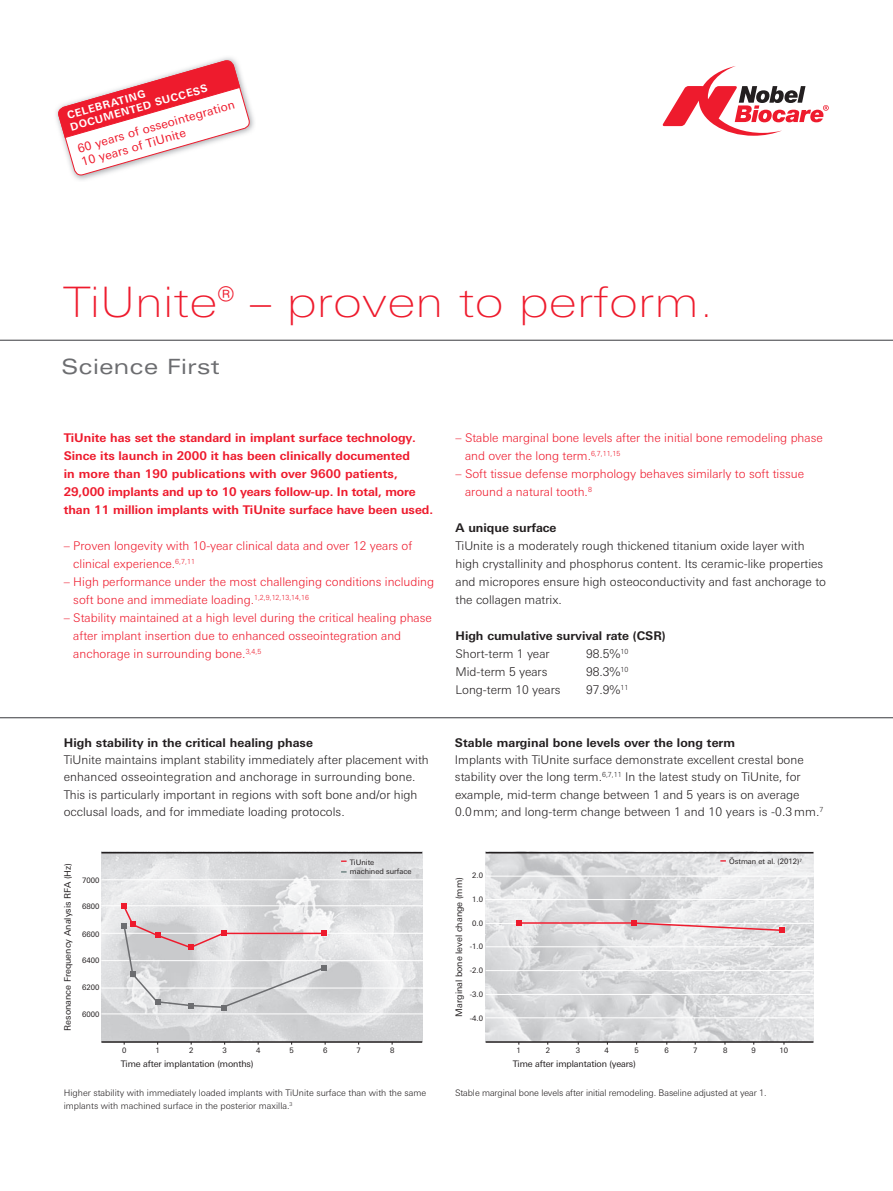
<style>
.page{position:relative;width:893px;height:1191px;background:#fff}
.page>*{position:absolute;margin:0;border:0;box-sizing:border-box;transform-origin:0 0}
.t1{font:100 42px "LT Univers Extd";letter-spacing:.015em;color:#ee1b2d}
.t2{font:21px "LT Univers Extd";letter-spacing:.025em;color:#6c6d70}
.t3{font:300 12px/17.2px "LT Univers Basic";color:#231f20}
.t4{font:300 12px/18px "LT Univers Basic";color:#ee1b2d}
.t5{font:700 12px/18px "LT Univers Basic";color:#ee1b2d}
.t6{font:700 12px "LT Univers Basic";letter-spacing:.005em;color:#231f20}
.t7{font:12px/14.2px "LT Univers Basic";color:#ee1b2d}
.t8{font:700 10.5px/11.7px "LT Univers Basic";color:#fff}
.t9{font:300 9px/13.5px "LT Univers Basic";color:#231f20}
.t10{font:9px "LT Univers Basic";letter-spacing:-.01em;color:#231f20}
.t11{font:7.5px/9.3px "LT Univers Basic";color:#231f20}
</style>
<div class="page">
<img style="left:102px;top:853px;width:320px;height:188px">
<img style="left:486px;top:853px;width:327px;height:188px">
<svg style="left:663px;top:66px;width:166px;height:70px"></svg>
<hr style="left:0;top:339px;width:893px;height:2px;background:#6c6d70">
<hr style="left:0;top:717px;width:893px;height:1px;background:#6c6d70">
<img style="left:56px;top:57px;width:198px;height:123px">
<svg style="left:57px;top:59px;width:194px;height:118px"></svg>
<svg style="left:341px;top:860px;width:6px;height:2px"></svg>
<hr style="left:486px;top:852px;width:327px;height:1px;background:#231f20">
<hr style="left:101px;top:852px;width:321px;height:1px;background:#231f20">
<hr style="left:486px;top:875px;width:327px;height:1px;background:#fff">
<hr style="left:101px;top:879px;width:322px;height:1px;background:#fff">
<hr style="left:486px;top:899px;width:327px;height:1px;background:#fff">
<hr style="left:101px;top:905px;width:322px;height:1px;background:#fff">
<hr style="left:486px;top:923px;width:327px;height:1px;background:#fff">
<hr style="left:101px;top:933px;width:322px;height:1px;background:#fff">
<hr style="left:486px;top:946px;width:327px;height:1px;background:#fff">
<hr style="left:101px;top:960px;width:322px;height:1px;background:#fff">
<hr style="left:486px;top:970px;width:327px;height:1px;background:#fff">
<hr style="left:101px;top:987px;width:322px;height:1px;background:#fff">
<hr style="left:486px;top:994px;width:327px;height:1px;background:#fff">
<hr style="left:101px;top:1013px;width:322px;height:1px;background:#fff">
<hr style="left:486px;top:1017px;width:327px;height:1px;background:#fff">
<hr style="left:486px;top:1041px;width:327px;height:1px;background:#231f20">
<hr style="left:101px;top:1041px;width:321px;height:1px;background:#231f20">
<svg style="left:516px;top:920px;width:269px;height:13px;background:#e2c6c9"></svg>
<svg style="left:121px;top:903px;width:206px;height:108px;background:#d8d5d7"></svg>
<p class="t8" style="left:66px;top:111px;width:144px;rotate:-16deg">CELEBRATING<br>DOCUMENTED SUCCESS</p>
<p class="t7" style="left:76px;top:142px;width:164px;rotate:-16deg">60 years of osseointegration<br>10 years of TiUnite</p>
<h1 class="t1" style="left:63px;top:287px;width:652px">TiUnite® – proven to perform.</h1>
<h2 class="t2" style="left:62px;top:356px;width:160px">Science First</h2>
<p class="t5" style="left:64px;top:430px;width:371px">TiUnite has set the standard in implant surface technology.<br>Since its launch in 2000 it has been clinically documented<br>in more than 190 publications with over 9600 patients, 29,000 implants and up to 10 years follow-up. In total, more than 11 million implants with TiUnite surface have been used.</p>
<p class="t4" style="left:73px;top:538px;width:340px;text-indent:-10px">– Proven longevity with 10-year clinical data and over 12 years of clinical experience.<sup>6,7,11</sup></p>
<p class="t4" style="left:73px;top:574px;width:362px;text-indent:-10px">– High performance under the most challenging conditions including soft bone and immediate loading.<sup>1,2,9,12,13,14,16</sup></p>
<p class="t4" style="left:73px;top:610px;width:360px;text-indent:-10px">– Stability maintained at a high level during the critical healing phase after implant insertion due to enhanced osseointegration and anchorage in surrounding bone.<sup>3,4,5</sup></p>
<p class="t6" style="left:64px;top:737px;width:251px">High stability in the critical healing phase</p>
<p class="t3" style="left:64px;top:752px;width:367px">TiUnite maintains implant stability immediately after placement with enhanced osseointegration and anchorage in surrounding bone.<br>This is particularly important in regions with soft bone and/or high occlusal loads, and for immediate loading protocols.</p>
<p class="t4" style="left:465px;top:430px;width:359px;text-indent:-10px">– Stable marginal bone levels after the initial bone remodeling phase and over the long term.<sup>6,7,11,15</sup></p>
<p class="t4" style="left:465px;top:466px;width:341px;text-indent:-10px">– Soft tissue defense morphology behaves similarly to soft tissue around a natural tooth.<sup>8</sup></p>
<p class="t6" style="left:455px;top:522px;width:103px">A unique surface</p>
<p class="t3" style="left:455px;top:538px;width:372px;line-height:18px">TiUnite is a moderately rough thickened titanium oxide layer with high crystallinity and phosphorus content. Its ceramic-like properties and micropores ensure high osteoconductivity and fast anchorage to the collagen matrix.</p>
<p class="t6" style="left:455px;top:630px;width:212px">High cumulative survival rate (CSR)</p>
<p class="t3" style="left:455px;top:647px;width:96px">Short-term 1 year</p>
<p class="t3" style="left:586px;top:647px;width:44px">98.5%<sup>10</sup></p>
<p class="t3" style="left:455px;top:665px;width:93px">Mid-term 5 years</p>
<p class="t3" style="left:586px;top:665px;width:44px">98.3%<sup>10</sup></p>
<p class="t3" style="left:455px;top:683px;width:107px">Long-term 10 years</p>
<p class="t3" style="left:586px;top:683px;width:44px">97.9%<sup>11</sup></p>
<p class="t6" style="left:455px;top:737px;width:282px">Stable marginal bone levels over the long term</p>
<p class="t3" style="left:455px;top:752px;width:370px">Implants with TiUnite surface demonstrate excellent crestal bone stability over the long term.<sup>6,7,11</sup> In the latest study on TiUnite, for example, mid-term change between 1 and 5 years is on average<br>0.0 mm; and long-term change between 1 and 10 years is -0.3 mm.<sup>7</sup></p>
<p class="t10" style="left:63px;top:1030px;width:169px;rotate:-90deg">Resonance Frequency Analysis RFA (Hz)</p>
<p class="t11" style="left:82px;top:875px;width:19px">7000</p>
<p class="t11" style="left:82px;top:902px;width:19px">6800</p>
<p class="t11" style="left:82px;top:929px;width:19px">6600</p>
<p class="t11" style="left:82px;top:956px;width:19px">6400</p>
<p class="t11" style="left:82px;top:983px;width:19px">6200</p>
<p class="t11" style="left:82px;top:1010px;width:19px">6000</p>
<p class="t11" style="left:350px;top:857px;width:63px">TiUnite<br>machined surface</p>
<p class="t11" style="left:729px;top:857px;width:74px">Östman et al. (2012)<sup>7</sup></p>
<p class="t11" style="left:472px;top:871px;width:12px">2.0</p>
<p class="t11" style="left:472px;top:895px;width:12px">1.0</p>
<p class="t11" style="left:472px;top:919px;width:12px">0.0</p>
<p class="t11" style="left:470px;top:942px;width:15px">-1.0</p>
<p class="t11" style="left:470px;top:966px;width:15px">-2.0</p>
<p class="t11" style="left:470px;top:990px;width:15px">-3.0</p>
<p class="t11" style="left:470px;top:1013px;width:15px">-4.0</p>
<p class="t10" style="left:454px;top:1016px;width:141px;rotate:-90deg">Marginal bone level change (mm)</p>
<p class="t11" style="left:122px;top:1046px;width:6px">0</p>
<p class="t11" style="left:156px;top:1046px;width:6px">1</p>
<p class="t11" style="left:189px;top:1046px;width:6px">2</p>
<p class="t11" style="left:223px;top:1046px;width:6px">3</p>
<p class="t11" style="left:256px;top:1046px;width:6px">4</p>
<p class="t11" style="left:290px;top:1046px;width:6px">5</p>
<p class="t11" style="left:323px;top:1046px;width:6px">6</p>
<p class="t11" style="left:357px;top:1046px;width:6px">7</p>
<p class="t11" style="left:390px;top:1046px;width:6px">8</p>
<p class="t10" style="left:121px;top:1059px;width:134px">Time after implantation (months)</p>
<p class="t11" style="left:517px;top:1046px;width:6px">1</p>
<p class="t11" style="left:546px;top:1046px;width:6px">2</p>
<p class="t11" style="left:576px;top:1046px;width:6px">3</p>
<p class="t11" style="left:604px;top:1046px;width:6px">4</p>
<p class="t11" style="left:634px;top:1046px;width:6px">5</p>
<p class="t11" style="left:664px;top:1046px;width:6px">6</p>
<p class="t11" style="left:693px;top:1046px;width:6px">7</p>
<p class="t11" style="left:723px;top:1046px;width:6px">8</p>
<p class="t11" style="left:751px;top:1046px;width:6px">9</p>
<p class="t11" style="left:779px;top:1046px;width:10px">10</p>
<p class="t10" style="left:513px;top:1059px;width:125px">Time after implantation (years)</p>
<p class="t9" style="left:64px;top:1087px;width:364px">Higher stability with immediately loaded implants with TiUnite surface than with the same implants with machined surface in the posterior maxilla.<sup>3</sup></p>
<p class="t9" style="left:455px;top:1087px;width:313px">Stable marginal bone levels after initial remodeling. Baseline adjusted at year 1.</p>
</div>
